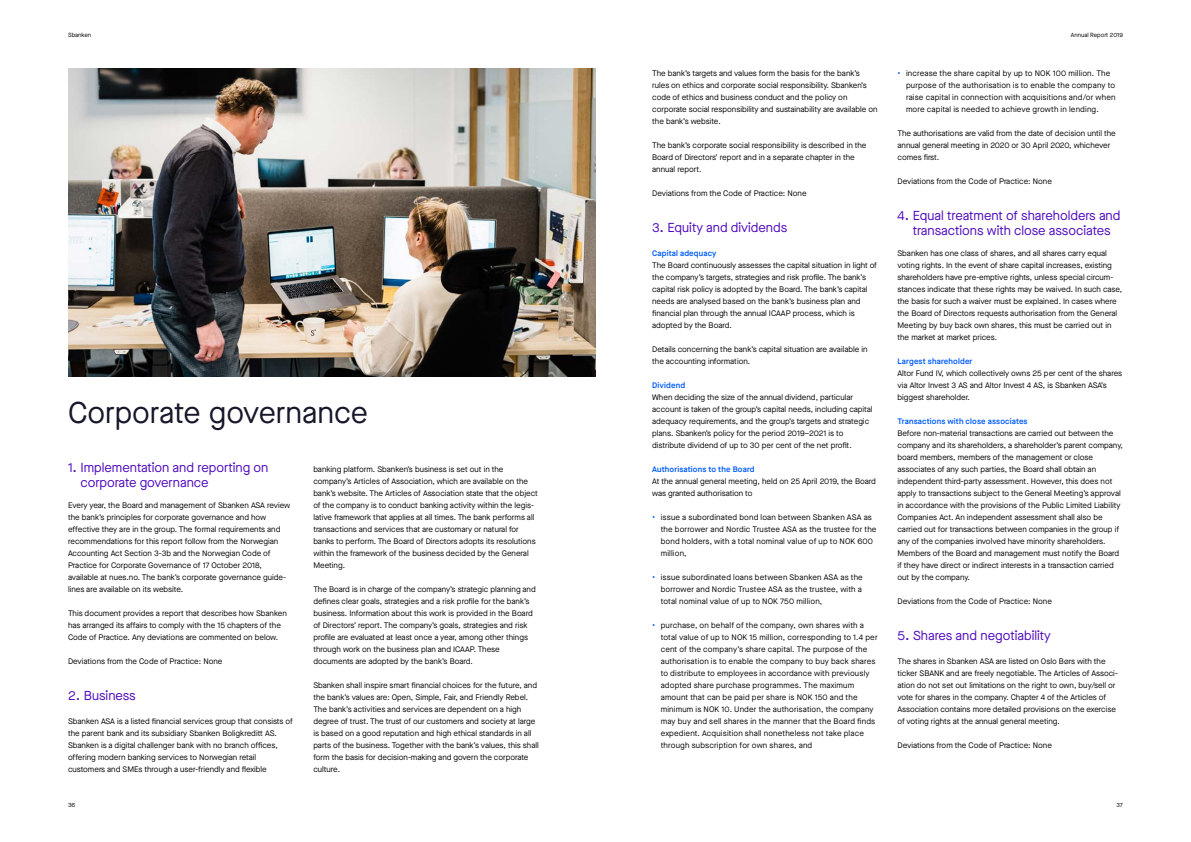
<style>
.page{position:relative;width:1191px;height:842px;background:#fff}
.page>*{position:absolute;margin:0;border:0;box-sizing:border-box;transform-origin:0 0}
.Hovedoverskrifter{font:30px "Maison Neue Book Sbanken";letter-spacing:-.005em;color:#18172a}
.Stikktittel{font:13px/15px "Maison Neue Book Sbanken";color:#4e08bc}
.Brødtekst{font:8px/12px "Maison Neue APP";color:#000}
.Brødtekst-2{font:8px/12px "Maison Neue APP";letter-spacing:.02em;color:#000}
.Brødtekst-3{font:600 8px "Maison Neue APP";letter-spacing:.02em;color:#005cff}
.t1{font:6px "Maison Neue Book Sbanken";color:#000}
.t2{font:6px "Maison Neue APP";color:#000}
.s1{font-weight:600;color:#005cff}
</style>
<div class="page">
<img style="left:68px;top:68px;width:527px;height:308px">
<p class="t2" style="left:68px;top:31px;width:25px">Sbanken</p>
<p class="t1" style="left:1071px;top:31px;width:54px">Annual Report 2019</p>
<p class="Hovedoverskrifter" style="left:68px;top:391px;width:301px">Corporate governance</p>
<p class="Stikktittel" style="left:80px;top:460px;width:189px;text-indent:-12px">1. Implementation and reporting on corporate governance</p>
<p class="Brødtekst" style="left:68px;top:499px;width:224px">Every year, the Board and management of Sbanken ASA review the bank’s principles for corporate governance and how effective they are in the group. The formal requirements and recommendations for this report follow from the Norwegian Accounting Act Section 3-3b and the Norwegian Code of Practice for Corporate Governance of 17 October 2018, available at nues.no. The bank’s corporate governance guide&shy;lines are available on its website.</p>
<p class="Brødtekst" style="left:68px;top:607px;width:220px">This document provides a report that describes how Sbanken has arranged its affairs to comply with the 15 chapters of the<br>Code of Practice. Any deviations are commented on below.</p>
<p class="Brødtekst" style="left:68px;top:655px;width:156px">Deviations from the Code of Practice: None</p>
<p class="Stikktittel" style="left:68px;top:688px;width:69px">2. Business</p>
<p class="Brødtekst" style="left:68px;top:715px;width:226px">Sbanken ASA is a listed financial services group that consists of the parent bank and its subsidiary Sbanken Boligkreditt AS.<br>Sbanken is a digital challenger bank with no branch offices, offering modern banking services to Norwegian retail customers and SMEs through a user-friendly and flexible</p>
<p class="Brødtekst" style="left:313px;top:463px;width:226px">banking platform. Sbanken’s business is set out in the company’s Articles of Association, which are available on the bank’s website. The Articles of Association state that the object of the company is to conduct banking activity within the legis&shy;lative framework that applies at all times. The bank performs all transactions and services that are customary or natural for banks to perform. The Board of Directors adopts its resolutions within the framework of the business decided by the General Meeting.</p>
<p class="Brødtekst" style="left:313px;top:583px;width:224px">The Board is in charge of the company’s strategic planning and defines clear goals, strategies and a risk profile for the bank’s business. Information about this work is provided in the Board of Directors’ report. The company’s goals, strategies and risk profile are evaluated at least once a year, among other things through work on the business plan and ICAAP. These documents are adopted by the bank’s Board.</p>
<p class="Brødtekst" style="left:313px;top:679px;width:227px">Sbanken shall inspire smart financial choices for the future, and the bank’s values are: Open, Simple, Fair, and Friendly Rebel.<br>The bank’s activities and services are dependent on a high degree of trust. The trust of our customers and society at large is based on a good reputation and high ethical standards in all parts of the business. Together with the bank’s values, this shall form the basis for decision-making and govern the corporate culture.</p>
<p class="Brødtekst" style="left:652px;top:67px;width:227px">The bank’s targets and values form the basis for the bank’s rules on ethics and corporate social responsibility. Sbanken’s code of ethics and business conduct and the policy on corporate social responsibility and sustainability are available on the bank’s website.</p>
<p class="Brødtekst" style="left:652px;top:139px;width:216px">The bank’s corporate social responsibility is described in the<br>Board of Directors’ report and in a separate chapter in the annual report.</p>
<p class="Brødtekst" style="left:652px;top:187px;width:156px">Deviations from the Code of Practice: None</p>
<p class="Stikktittel" style="left:652px;top:220px;width:137px">3. Equity and dividends</p>
<p class="Brødtekst-3" style="left:652px;top:248px;width:66px">Capital adequacy</p>
<p class="Brødtekst" style="left:652px;top:259px;width:226px">The Board continuously assesses the capital situation in light of the company’s targets, strategies and risk profile. The bank’s capital risk policy is adopted by the Board. The bank’s capital needs are analysed based on the bank’s business plan and financial plan through the annual ICAAP process, which is adopted by the Board.</p>
<p class="Brødtekst" style="left:652px;top:343px;width:217px">Details concerning the bank’s capital situation are available in the accounting information.</p>
<p class="Brødtekst-3" style="left:652px;top:380px;width:34px">Dividend</p>
<p class="Brødtekst" style="left:652px;top:391px;width:222px">When deciding the size of the annual dividend, particular account is taken of the group’s capital needs, including capital adequacy requirements, and the group’s targets and strategic plans. Sbanken’s policy for the period 2019–2021 is to distribute dividend of up to 30 per cent of the net profit.</p>
<p class="Brødtekst-3" style="left:652px;top:464px;width:104px">Authorisations to the Board</p>
<p class="Brødtekst" style="left:652px;top:475px;width:225px">At the annual general meeting, held on 25 April 2019, the Board was granted authorisation to</p>
<p class="Brødtekst-2" style="left:660px;top:511px;width:217px;text-indent:-9px"><span class="s1">•</span> issue a subordinated bond loan between Sbanken ASA as the borrower and Nordic Trustee ASA as the trustee for the bond holders, with a total nominal value of up to NOK 600 million,</p>
<p class="Brødtekst-2" style="left:660px;top:571px;width:204px;text-indent:-9px"><span class="s1">•</span> issue subordinated loans between Sbanken ASA as the borrower and Nordic Trustee ASA as the trustee, with a total nominal value of up to NOK 750 million,</p>
<p class="Brødtekst-2" style="left:660px;top:619px;width:218px;text-indent:-9px"><span class="s1">•</span> purchase, on behalf of the company, own shares with a total value of up to NOK 15 million, corresponding to 1.4 per cent of the company’s share capital. The purpose of the authorisation is to enable the company to buy back shares to distribute to employees in accordance with previously adopted share purchase programmes. The maximum amount that can be paid per share is NOK 150 and the minimum is NOK 10. Under the authorisation, the company may buy and sell shares in the manner that the Board finds expedient. Acquisition shall nonetheless not take place through subscription for own shares, and</p>
<p class="Brødtekst-2" style="left:906px;top:67px;width:211px;text-indent:-9px"><span class="s1">•</span> increase the share capital by up to NOK 100 million. The purpose of the authorisation is to enable the company to raise capital in connection with acquisitions and/or when more capital is needed to achieve growth in lending.</p>
<p class="Brødtekst" style="left:897px;top:127px;width:220px">The authorisations are valid from the date of decision until the annual general meeting in 2020 or 30 April 2020, whichever comes first.</p>
<p class="Brødtekst" style="left:897px;top:175px;width:156px">Deviations from the Code of Practice: None</p>
<p class="Stikktittel" style="left:897px;top:208px;width:224px;text-align:center">4. Equal treatment of shareholders and transactions with close associates</p>
<p class="Brødtekst" style="left:897px;top:247px;width:226px">Sbanken has one class of shares, and all shares carry equal voting rights. In the event of share capital increases, existing shareholders have pre-emptive rights, unless special circum&shy;stances indicate that these rights may be waived. In such case, the basis for such a waiver must be explained. In cases where the Board of Directors requests authorisation from the General Meeting by buy back own shares, this must be carried out in the market at market prices.</p>
<p class="Brødtekst-3" style="left:897px;top:356px;width:76px">Largest shareholder</p>
<p class="Brødtekst" style="left:897px;top:367px;width:226px">Altor Fund IV, which collectively owns 25 per cent of the shares via Altor Invest 3 AS and Altor Invest 4 AS, is Sbanken ASA’s biggest shareholder.</p>
<p class="Brødtekst-3" style="left:897px;top:416px;width:132px">Transactions with close associates</p>
<p class="Brødtekst" style="left:897px;top:427px;width:227px">Before non-material transactions are carried out between the company and its shareholders, a shareholder’s parent company, board members, members of the management or close associates of any such parties, the Board shall obtain an independent third-party assessment. However, this does not apply to transactions subject to the General Meeting’s approval in accordance with the provisions of the Public Limited Liability Companies Act. An independent assessment shall also be carried out for transactions between companies in the group if any of the companies involved have minority shareholders.<br>Members of the Board and management must notify the Board if they have direct or indirect interests in a transaction carried out by the company.</p>
<p class="Brødtekst" style="left:897px;top:595px;width:156px">Deviations from the Code of Practice: None</p>
<p class="Stikktittel" style="left:897px;top:628px;width:155px">5. Shares and negotiability</p>
<p class="Brødtekst" style="left:897px;top:655px;width:222px">The shares in Sbanken ASA are listed on Oslo Børs with the ticker SBANK and are freely negotiable. The Articles of Associ&shy;ation do not set out limitations on the right to own, buy/sell or vote for shares in the company. Chapter 4 of the Articles of Association contains more detailed provisions on the exercise of voting rights at the annual general meeting.</p>
<p class="Brødtekst" style="left:897px;top:739px;width:156px">Deviations from the Code of Practice: None</p>
<p class="t1" style="left:68px;top:800px;width:9px">36</p>
<p class="t1" style="left:1116px;top:800px;width:8px">37</p>
</div>
